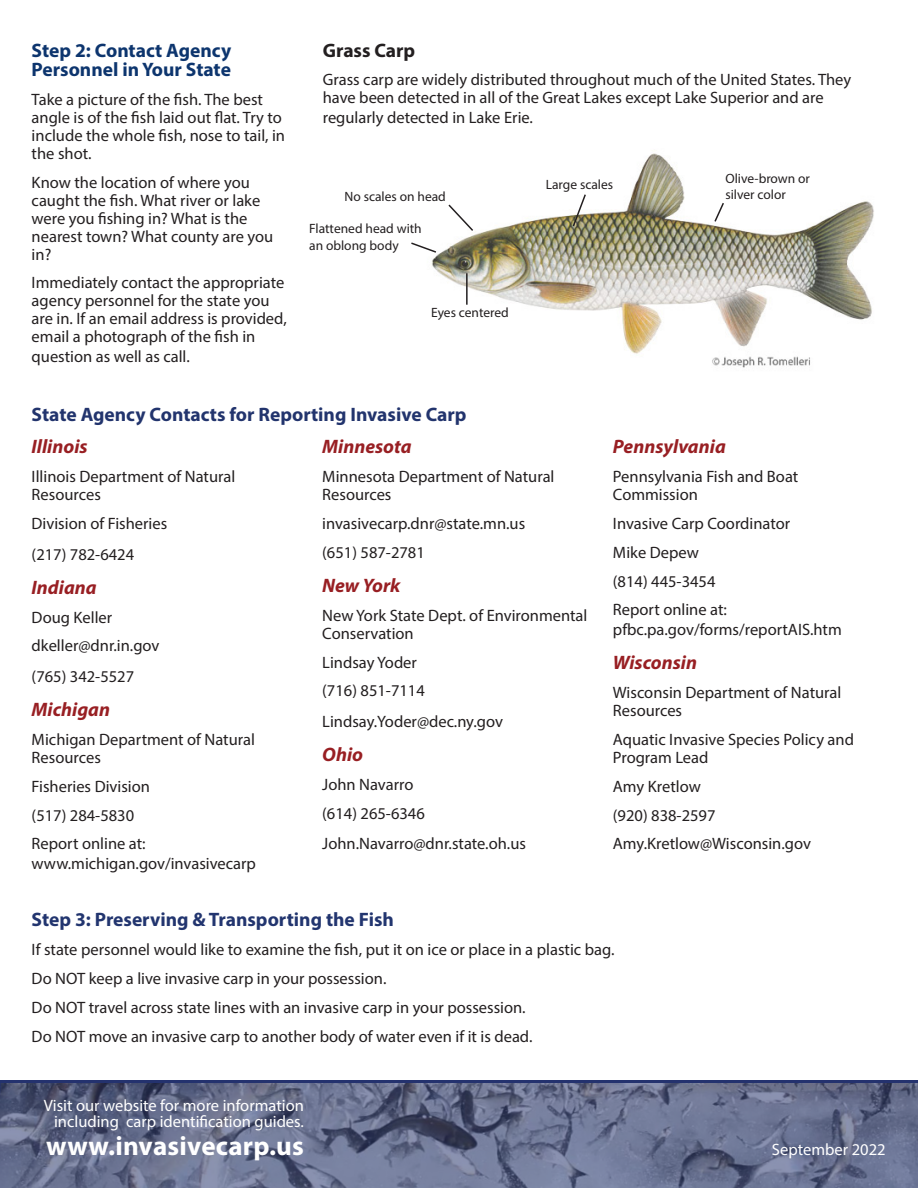
<style>
.page{position:relative;width:918px;height:1188px;background:#fff}
.page>*{position:absolute;margin:0;border:0;box-sizing:border-box;transform-origin:0 0}
.t1{font:700 27px "Myriad Pro";letter-spacing:.01em;color:#fff}
.t2{font:italic 700 19.5px "Myriad Pro";color:#981f23}
.t3{font:700 19.5px "Myriad Pro";color:#22346d}
.t4{font:700 19.5px/19.5px "Myriad Pro";color:#0d356e}
.t5{font:700 19.5px "Myriad Pro";color:#22356f}
.t6{font:700 19.5px "Myriad Pro";color:#231f20}
.t7{font:16.5px/18px "Myriad Pro";color:#231f20}
.t8{font:16.5px/16.5px "Myriad Pro";color:#fff;text-align:right}
.t9{font:13.5px/16.5px "Myriad Pro";color:#231f20}
</style>
<div class="page">
<div style="left:0;top:1080px;width:918px;height:108px;background:#24326e"></div>
<img style="left:0;top:1083px;width:918px;height:105px">
<img style="left:431px;top:153px;width:443px;height:215px">
<svg style="left:713px;top:201px;width:12px;height:22px"></svg>
<svg style="left:571px;top:193px;width:16px;height:35px"></svg>
<svg style="left:447px;top:203px;width:28px;height:30px"></svg>
<svg style="left:411px;top:241px;width:27px;height:13px"></svg>
<hr style="left:466px;top:273px;width:2px;height:32px;background:#231f20">
<p class="t4" style="left:32px;top:40px;width:201px">Step 2: Contact Agency<br>Personnel in Your State</p>
<p class="t7" style="left:32px;top:90px;width:255px">Take a picture of the fish. The best angle is of the fish laid out flat. Try to include the whole fish, nose to tail, in the shot.</p>
<p class="t7" style="left:32px;top:173px;width:243px">Know the location of where you caught the fish. What river or lake were you fishing in? What is the nearest town? What county are you in?</p>
<p class="t7" style="left:32px;top:274px;width:257px">Immediately contact the appropriate agency personnel for the state you are in. If an email address is provided, email a photograph of the fish in</p>
<p class="t7" style="left:32px;top:347px;width:160px">question as well as call.</p>
<p class="t6" style="left:323px;top:37px;width:94px">Grass Carp</p>
<p class="t7" style="left:323px;top:71px;width:530px">Grass carp are widely distributed throughout much of the United States. They have been detected in all of the Great Lakes except Lake Superior and are</p>
<p class="t7" style="left:323px;top:108px;width:212px">regularly detected in Lake Erie.</p>
<p class="t9" style="left:345px;top:188px;width:103px">No scales on head</p>
<p class="t9" style="left:309px;top:220px;width:114px">Flattened head with an oblong body</p>
<p class="t9" style="left:431px;top:304px;width:79px">Eyes centered</p>
<p class="t9" style="left:546px;top:176px;width:69px">Large scales</p>
<p class="t9" style="left:725px;top:170px;width:86px">Olive-brown or silver color</p>
<p class="t3" style="left:32px;top:401px;width:436px">State Agency Contacts for Reporting Invasive Carp</p>
<p class="t2" style="left:32px;top:434px;width:58px">Illinois</p>
<p class="t7" style="left:32px;top:467px;width:205px">Illinois Department of Natural<br>Resources</p>
<p class="t7" style="left:32px;top:508px;width:137px;line-height:30.6px">Division of Fisheries (217) 782-6424</p>
<p class="t2" style="left:32px;top:575px;width:67px">Indiana</p>
<p class="t7" style="left:32px;top:602px;width:129px;line-height:28.8px">Doug Keller dkeller@dnr.in.gov</p>
<p class="t7" style="left:32px;top:667px;width:104px">(765) 342-5527</p>
<p class="t2" style="left:32px;top:697px;width:80px">Michigan</p>
<p class="t7" style="left:32px;top:730px;width:225px">Michigan Department of Natural<br>Resources</p>
<p class="t7" style="left:32px;top:772px;width:120px;line-height:28.8px">Fisheries Division (517) 284-5830<br>Report online at:</p>
<p class="t7" style="left:32px;top:854px;width:226px">www.michigan.gov/invasivecarp</p>
<p class="t2" style="left:322px;top:434px;width:91px">Minnesota</p>
<p class="t7" style="left:322px;top:467px;width:234px">Minnesota Department of Natural<br>Resources</p>
<p class="t7" style="left:322px;top:509px;width:204px;line-height:28.8px">invasivecarp.dnr@state.mn.us (651) 587-2781</p>
<p class="t2" style="left:322px;top:573px;width:80px">New York</p>
<p class="t7" style="left:322px;top:606px;width:267px">New York State Dept. of Environmental<br>Conservation</p>
<p class="t7" style="left:322px;top:647px;width:104px;line-height:28.8px">Lindsay Yoder (716) 851-7114</p>
<p class="t7" style="left:322px;top:712px;width:182px">Lindsay.Yoder@dec.ny.gov</p>
<p class="t2" style="left:322px;top:742px;width:42px">Ohio</p>
<p class="t7" style="left:322px;top:770px;width:104px;line-height:28.8px">John Navarro (614) 265-6346</p>
<p class="t7" style="left:322px;top:835px;width:205px">John.Navarro@dnr.state.oh.us</p>
<p class="t2" style="left:613px;top:434px;width:114px">Pennsylvania</p>
<p class="t7" style="left:613px;top:467px;width:187px">Pennsylvania Fish and Boat<br>Commission</p>
<p class="t7" style="left:613px;top:509px;width:179px;line-height:28.8px">Invasive Carp Coordinator<br>Mike Depew<br>(814) 445-3454<br>Report online at:</p>
<p class="t7" style="left:613px;top:620px;width:230px">pfbc.pa.gov/forms/reportAIS.htm</p>
<p class="t2" style="left:613px;top:650px;width:86px">Wisconsin</p>
<p class="t7" style="left:613px;top:683px;width:230px">Wisconsin Department of Natural<br>Resources</p>
<p class="t7" style="left:613px;top:730px;width:243px">Aquatic Invasive Species Policy and<br>Program Lead</p>
<p class="t7" style="left:613px;top:772px;width:200px;line-height:28.8px">Amy Kretlow<br>(920) 838-2597<br>Amy.Kretlow@Wisconsin.gov</p>
<p class="t5" style="left:32px;top:907px;width:364px">Step 3: Preserving &amp; Transporting the Fish</p>
<p class="t7" style="left:32px;top:935px;width:584px;line-height:28.8px">If state personnel would like to examine the fish, put it on ice or place in a plastic bag.<br>Do NOT keep a live invasive carp in your possession.<br>Do NOT travel across state lines with an invasive carp in your possession.<br>Do NOT move an invasive carp to another body of water even if it is dead.</p>
<p class="t8" style="left:44px;top:1097px;width:262px">Visit our website for more information including carp identification guides.</p>
<h1 class="t1" style="left:46px;top:1128px;width:259px">www.invasivecarp.us</h1>
<p class="t8" style="left:772px;top:1141px;width:115px">September 2022</p>
</div>
